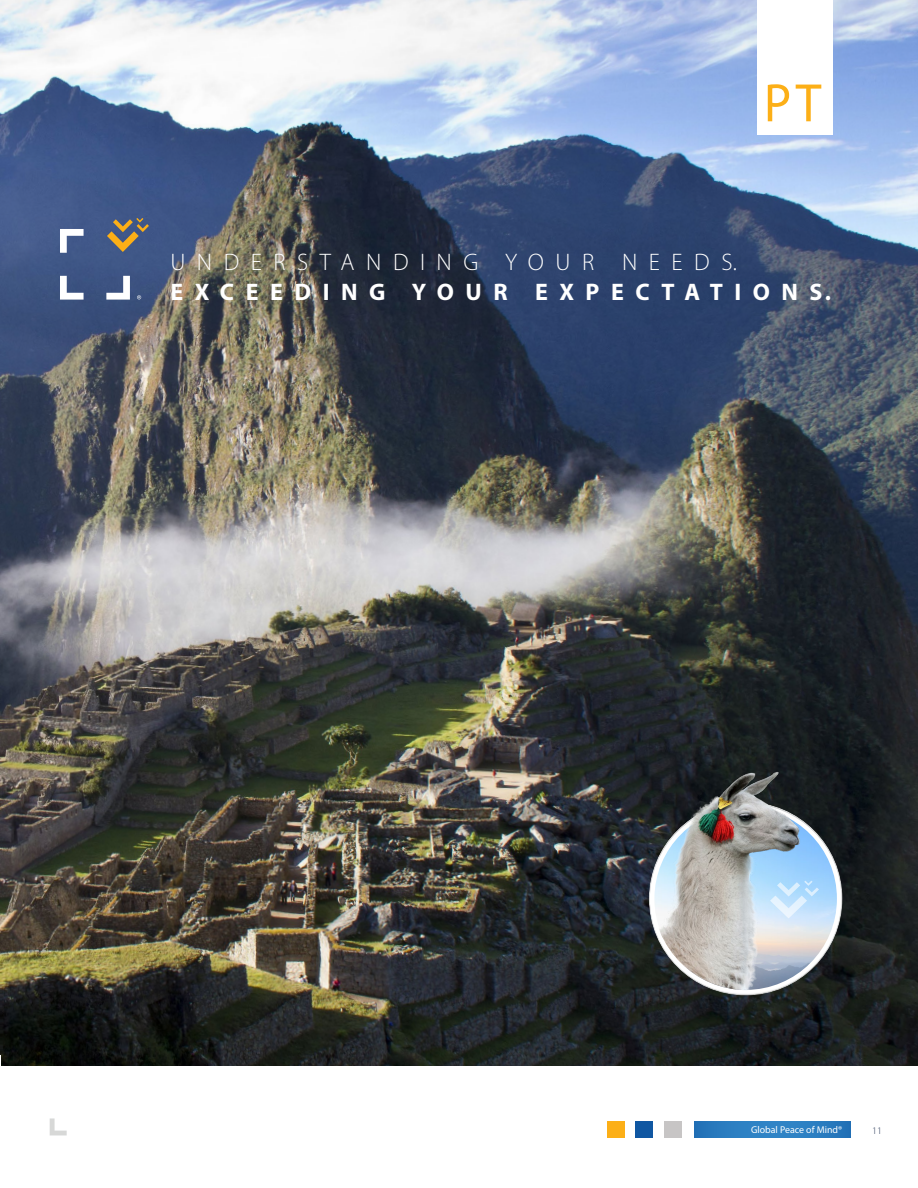
<style>
.page{position:relative;width:918px;height:1188px;background:#fff}
.page>*{position:absolute;margin:0;border:0;box-sizing:border-box;transform-origin:0 0}
.t1{font:700 24px "Myriad Pro";letter-spacing:.48em;color:#fff}
.t2{font:300 24px "Myriad Pro";letter-spacing:.48em;color:#fff}
.t3{font:300 10.05px "Myriad Pro";color:#273856}
.t4{font:9.9px "Myriad Pro";color:#fff}
</style>
<div class="page">
<div style="left:608px;top:1121px;width:17px;height:16px;background:#fcaf17"></div>
<div style="left:636px;top:1121px;width:17px;height:16px;background:#1057a2"></div>
<div style="left:664px;top:1121px;width:17px;height:16px;background:#c7c5c5"></div>
<img style="left:0;top:0;width:918px;height:1065px">
<svg style="left:107px;top:218px;width:42px;height:34px"></svg>
<svg style="left:60px;top:229px;width:24px;height:24px"></svg>
<svg style="left:60px;top:276px;width:24px;height:24px"></svg>
<svg style="left:106px;top:276px;width:24px;height:24px"></svg>
<svg style="left:137px;top:295px;width:4px;height:4px"></svg>
<div style="left:757px;top:0;width:75px;height:134px;background:#fff"></div>
<svg style="left:768px;top:84px;width:21px;height:37px"></svg>
<svg style="left:796px;top:85px;width:25px;height:36px"></svg>
<svg style="left:50px;top:1118px;width:17px;height:17px"></svg>
<div style="left:635px;top:791px;width:220px;height:206px;background:#000;opacity:.15"></div>
<img style="left:652px;top:755px;width:192px;height:235px">
<svg style="left:770px;top:881px;width:49px;height:37px"></svg>
<div style="left:694px;top:1121px;width:156px;height:16px;background:linear-gradient(to right,#2b7dc0,#2b7dc1)"></div>
<p class="t2" style="left:170px;top:248px;width:568px">UNDERSTANDING YOUR NEEDS.</p>
<p class="t1" style="left:170px;top:276px;width:662px">EXCEEDING YOUR EXPECTATIONS.</p>
<p class="t4" style="left:751px;top:1123px;width:93px">Global Peace of Mind®</p>
<p class="t3" style="left:872px;top:1125px;width:11px">11</p>
</div>
